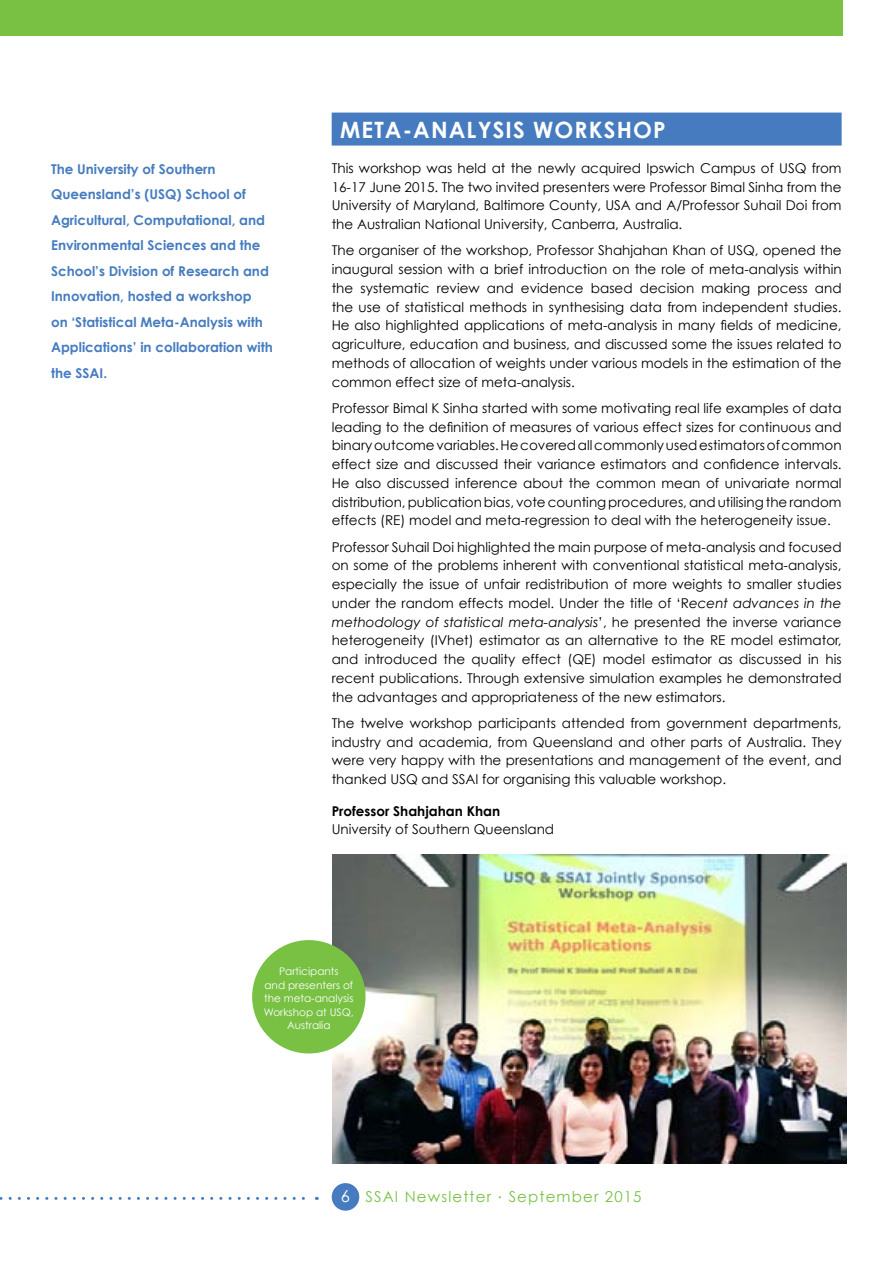
<style>
.page{position:relative;width:893px;height:1263px;background:#fff}
.page>*{position:absolute;margin:0;border:0;box-sizing:border-box;transform-origin:0 0}
.t1{font:700 22.5px "Century Gothic";letter-spacing:.05em;color:#fff}
.t2{font:15px "Century Gothic";letter-spacing:.075em;color:#78c143}
.t3{font:13.5px/18.8px "Century Gothic";color:#000;text-align:justify}
.t4{font:700 13.5px/25.5px "Century Gothic";color:#467cbf}
.t5{font:700 13.5px "Century Gothic";color:#000}
.t6{font:10.5px/13.5px "Century Gothic";color:#fff;text-align:center}
.s1{font-style:italic}
.s2{font-size:16.5px;color:#fff}
</style>
<div class="page">
<div style="left:332px;top:1183px;width:27px;height:28px;background:#467cbf;border-radius:50%"></div>
<div style="left:0;top:0;width:842px;height:36px;background:#78c143"></div>
<svg style="left:0;top:1197px;width:317px;height:3px"></svg>
<div style="left:332px;top:113px;width:510px;height:33px;background:#467cbf"></div>
<img style="left:332px;top:855px;width:514px;height:308px">
<div style="left:252px;top:940px;width:113px;height:113px;background:#78c143;border-radius:50%"></div>
<p class="t4" style="left:51px;top:156px;width:223px">The University of Southern<br>Queensland’s (USQ) School of<br>Agricultural, Computational, and<br>Environmental Sciences and the<br>School’s Division of Research and<br>Innovation, hosted a workshop<br>on ‘Statistical Meta-Analysis with<br>Applications’ in collaboration with the SSAI.</p>
<h1 class="t1" style="left:340px;top:116px;width:324px">Meta-Analysis Workshop</h1>
<p class="t3" style="left:332px;top:158px;width:511px">This workshop was held at the newly acquired Ipswich Campus of USQ from 16-17 June 2015. The two invited presenters were Professor Bimal Sinha from the University of Maryland, Baltimore County, USA and A/Professor Suhail Doi from the Australian National University, Canberra, Australia.</p>
<p class="t3" style="left:332px;top:241px;width:511px">The organiser of the workshop, Professor Shahjahan Khan of USQ, opened the inaugural session with a brief introduction on the role of meta-analysis within the systematic review and evidence based decision making process and the use of statistical methods in synthesising data from independent studies.<br>He also highlighted applications of meta-analysis in many fields of medicine, agriculture, education and business, and discussed some the issues related to methods of allocation of weights under various models in the estimation of the common effect size of meta-analysis.</p>
<p class="t3" style="left:332px;top:398px;width:511px">Professor Bimal K Sinha started with some motivating real life examples of data leading to the definition of measures of various effect sizes for continuous and binary outcome variables. He covered all commonly used estimators of common effect size and discussed their variance estimators and confidence intervals.<br>He also discussed inference about the common mean of univariate normal distribution, publication bias, vote counting procedures, and utilising the random effects (RE) model and meta-regression to deal with the heterogeneity issue.</p>
<p class="t3" style="left:332px;top:537px;width:511px">Professor Suhail Doi highlighted the main purpose of meta-analysis and focused on some of the problems inherent with conventional statistical meta-analysis, especially the issue of unfair redistribution of more weights to smaller studies under the random effects model. Under the title of ‘R<span class="s1">ecent advances in the methodology of statistical meta-analysis</span>’, he presented the inverse variance heterogeneity (IVhet) estimator as an alternative to the RE model estimator, and introduced the quality effect (QE) model estimator as discussed in his recent publications. Through extensive simulation examples he demonstrated the advantages and appropriateness of the new estimators.</p>
<p class="t3" style="left:332px;top:713px;width:511px">The twelve workshop participants attended from government departments, industry and academia, from Queensland and other parts of Australia. They were very happy with the presentations and management of the event, and thanked USQ and SSAI for organising this valuable workshop.</p>
<p class="t5" style="left:332px;top:802px;width:170px">Professor Shahjahan Khan</p>
<p class="t3" style="left:332px;top:820px;width:224px">University of Southern Queensland</p>
<p class="t6" style="left:264px;top:965px;width:92px">Participants<br>and presenters of the meta-analysis<br>Workshop at USQ,<br>Australia</p>
<p class="t2" style="left:341px;top:1187px;width:302px"><span class="s2">6</span> SSAI Newsletter <sup>.</sup> September 2015</p>
</div>
